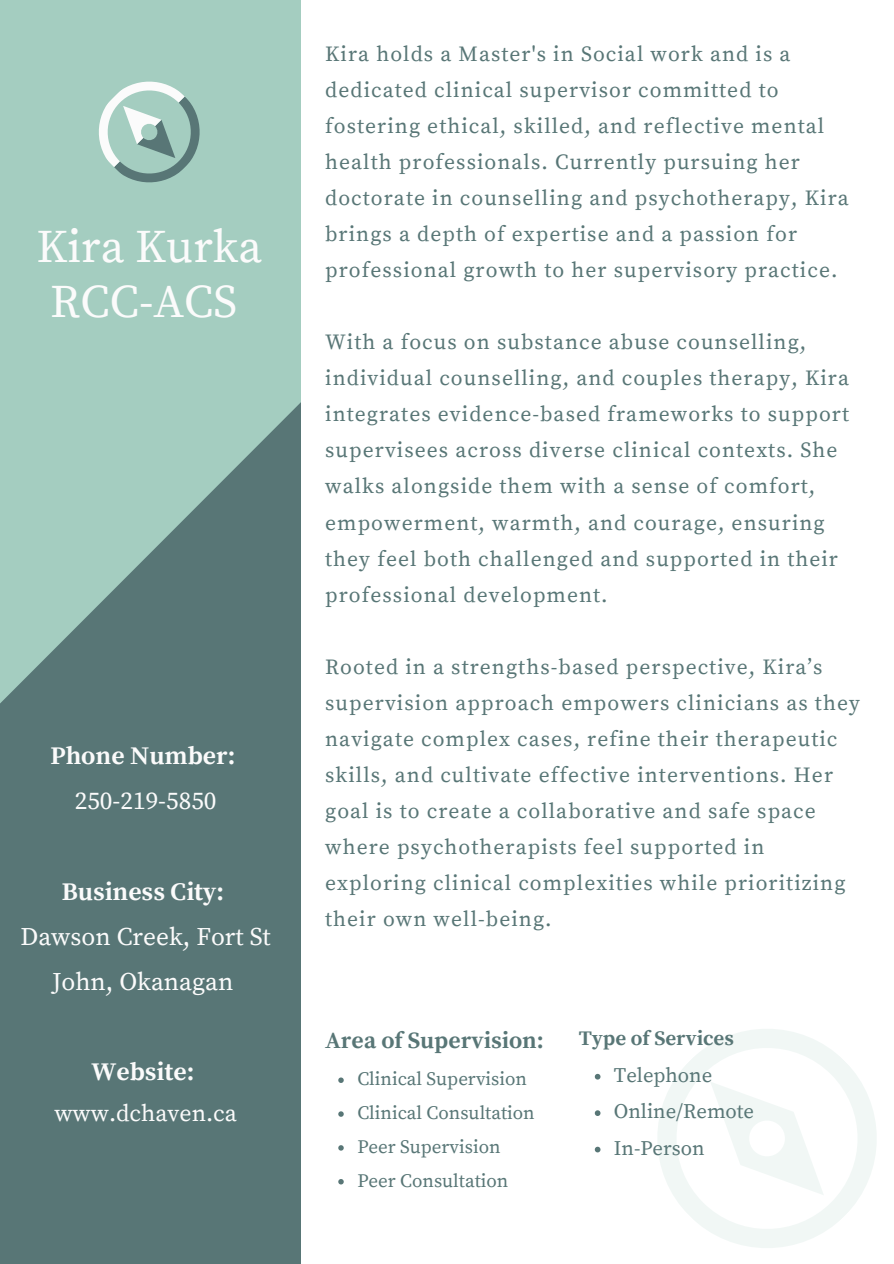
<style>
.page{position:relative;width:894px;height:1264px;background:#fff}
.page>*{position:absolute;margin:0;border:0;box-sizing:border-box;transform-origin:0 0}
.t1{font:46.35px/55.2px "Source Serif Pro";color:#fbfbfb}
.t2{font:25.2px/45px "Source Serif Pro";color:#fbfbfb;text-align:center}
.t3{font:700 25.2px/45px "Source Serif Pro";color:#fbfbfb;text-align:center}
.t4{font:23.7px "Source Serif Pro";color:#fbfbfb}
.t5{font:700 23.25px "Source Serif Pro";color:#587676}
.t6{font:21.45px/36px "Source Serif Pro";letter-spacing:.05em;color:#587676}
.t7{font:20.55px "Source Serif Pro";color:#587676}
.t8{font:700 20.55px "Source Serif Pro";color:#587676}
.t9{font:18.9px "Source Serif Pro";color:#587676}
.s1{font-weight:400}
.s2{font-weight:700}
</style>
<div class="page">
<svg style="left:0;top:0;width:301px;height:1263px;background:#779994"></svg>
<svg style="left:79px;top:61px;width:141px;height:142px;background:#a5c9be"></svg>
<svg style="left:658px;top:1029px;width:218px;height:219px"></svg>
<svg style="left:338px;top:1077px;width:5px;height:5px"></svg>
<svg style="left:338px;top:1111px;width:5px;height:5px"></svg>
<svg style="left:338px;top:1145px;width:5px;height:5px"></svg>
<svg style="left:338px;top:1179px;width:5px;height:5px"></svg>
<svg style="left:594px;top:1073px;width:6px;height:6px"></svg>
<svg style="left:594px;top:1110px;width:6px;height:5px"></svg>
<svg style="left:594px;top:1146px;width:6px;height:6px"></svg>
<p class="t1" style="left:36px;top:221px;width:227px">Kira Kurka<br>RCC-ACS</p>
<h3 class="t3" style="left:50px;top:734px;width:186px">Phone Number:<br><span class="s1">250-219-5850</span></h3>
<h3 class="t2" style="left:20px;top:869px;width:252px"><span class="s2">Business City:<br></span>Dawson Creek, Fort St<br>John, Okanagan</h3>
<p class="t3" style="left:91px;top:1049px;width:104px">Website:</p>
<p class="t4" style="left:54px;top:1099px;width:184px">www.dchaven.ca</p>
<p class="t6" style="left:325px;top:37px;width:525px">Kira holds a Master's in Social work and is a dedicated clinical supervisor committed to fostering ethical, skilled, and reflective mental health professionals. Currently pursuing her doctorate in counselling and psychotherapy, Kira brings a depth of expertise and a passion for professional growth to her supervisory practice.</p>
<h1 class="t6" style="left:325px;top:325px;width:525px">With a focus on substance abuse counselling, individual counselling, and couples therapy, Kira integrates evidence-based frameworks to support supervisees across diverse clinical contexts. She walks alongside them with a sense of comfort, empowerment, warmth, and courage, ensuring they feel both challenged and supported in their professional development.</h1>
<h3 class="t6" style="left:325px;top:649px;width:536px">Rooted in a strengths-based perspective, Kira’s supervision approach empowers clinicians as they navigate complex cases, refine their therapeutic skills, and cultivate effective interventions. Her goal is to create a collaborative and safe space where psychotherapists feel supported in exploring clinical complexities while prioritizing their own well-being.</h3>
<h5 class="t5" style="left:325px;top:1026px;width:220px">Area of Supervision:</h5>
<h5 class="t9" style="left:357px;top:1067px;width:171px">Clinical Supervision</h5>
<h5 class="t9" style="left:357px;top:1101px;width:179px">Clinical Consultation</h5>
<p class="t9" style="left:357px;top:1135px;width:145px">Peer Supervision</p>
<h2 class="t9" style="left:357px;top:1169px;width:152px">Peer Consultation</h2>
<p class="t8" style="left:578px;top:1026px;width:157px">Type of Services</p>
<p class="t7" style="left:613px;top:1062px;width:100px">Telephone</p>
<p class="t7" style="left:613px;top:1099px;width:142px">Online/Remote</p>
<p class="t7" style="left:613px;top:1135px;width:92px">In-Person</p>
</div>
